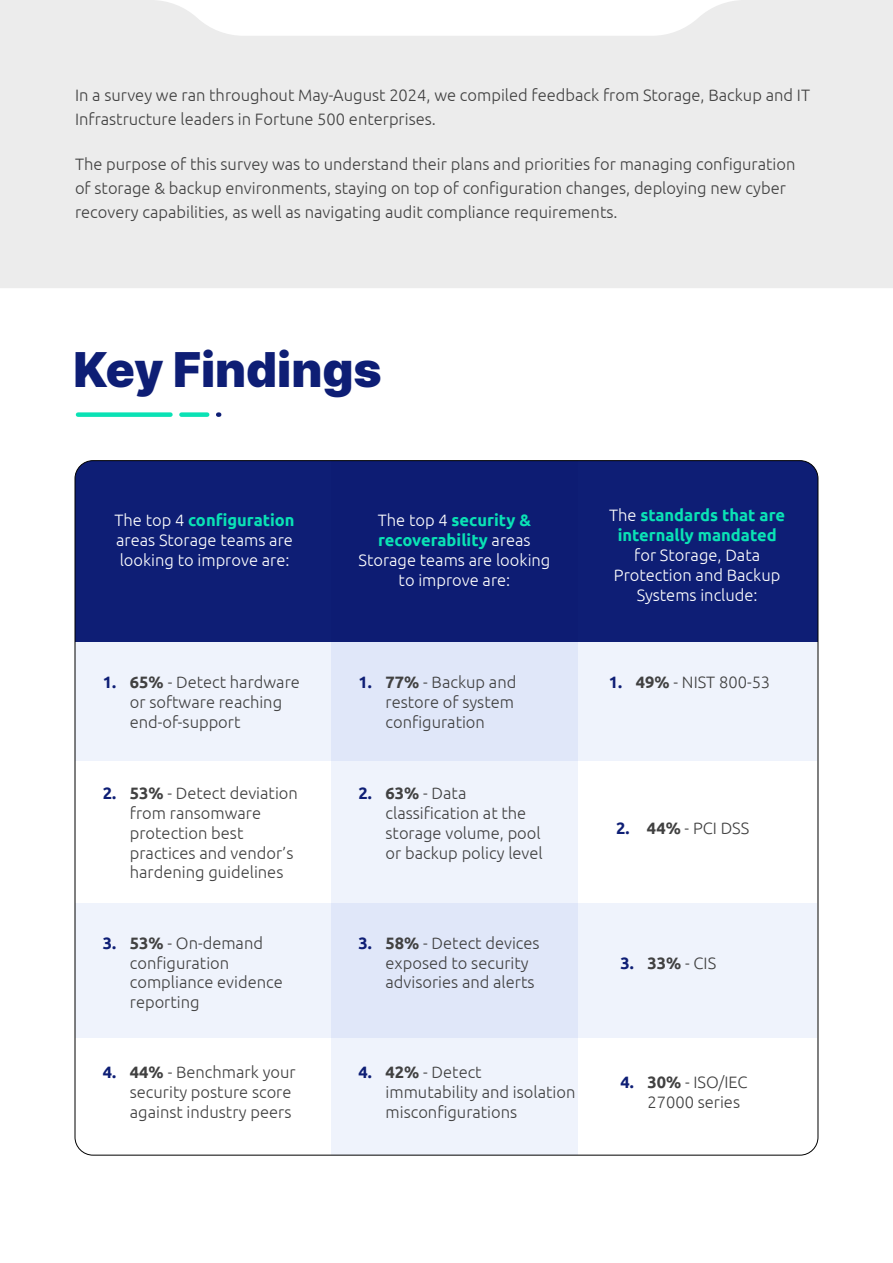
<style>
.page{position:relative;width:893px;height:1263px;background:#fff}
.page>*{position:absolute;margin:0;border:0;box-sizing:border-box;transform-origin:0 0}
.t1{font:900 48px "Inter";color:#0e1e75}
.t2{font:300 16.5px/19.8px "Ubuntu";color:#414141}
.t3{font:300 16.5px/19.8px "Ubuntu";color:#fff;text-align:center}
.t4{font:700 16.5px/19.8px "Ubuntu";color:#0ae2b5;text-align:center}
.s1{font-weight:700;color:#0ae2b5}
.s2{font-weight:700;color:#0e1e75}
.s3{font-weight:700}
.s4{font-weight:300;color:#fff}
</style>
<div class="page">
<div style="left:75px;top:461px;width:743px;height:181px;background:#0e1e75"></div>
<div style="left:75px;top:903px;width:741px;height:135px;background:#eff3fc"></div>
<div style="left:75px;top:642px;width:741px;height:118px;background:#eff3fc"></div>
<svg style="left:331px;top:642px;width:246px;height:511px;fill:#eff3fc"></svg>
<div style="left:0;top:0;width:893px;height:288px;background:#ececec"></div>
<div style="left:78px;top:412px;width:92px;height:5px;background:#0ae2b5"></div>
<div style="left:181px;top:412px;width:26px;height:5px;background:#0ae2b5"></div>
<p class="t2" style="left:75px;top:83px;width:736px;line-height:24px">In a survey we ran throughout May-August 2024, we compiled feedback from Storage, Backup and IT<br>Infrastructure leaders in Fortune 500 enterprises.</p>
<p class="t2" style="left:75px;top:152px;width:722px;line-height:24px">The purpose of this survey was to understand their plans and priorities for managing configuration of storage &amp; backup environments, staying on top of configuration changes, deploying new cyber recovery capabilities, as well as navigating audit compliance requirements.</p>
<h1 class="t1" style="left:74px;top:333px;width:310px">Key Findings</h1>
<p class="t3" style="left:114px;top:510px;width:182px;text-align:justify">The top 4 <span class="s1">configuration </span>areas Storage teams are looking to improve are:</p>
<p class="t2" style="left:130px;top:672px;width:172px;text-indent:-27px"><span class="s2">1.</span> <span class="s3">65%</span> - Detect hardware or software reaching end-of-support</p>
<p class="t2" style="left:130px;top:783px;width:170px;text-indent:-27px"><span class="s2">2.</span> <span class="s3">53%</span> - Detect deviation from ransomware protection best practices and vendor’s hardening guidelines</p>
<p class="t2" style="left:130px;top:933px;width:154px;text-indent:-27px"><span class="s2">3.</span> <span class="s3">53%</span> - On-demand configuration compliance evidence reporting</p>
<p class="t2" style="left:130px;top:1062px;width:167px;text-indent:-27px"><span class="s2">4.</span> <span class="s3">44%</span> - Benchmark your security posture score against industry peers</p>
<p class="t3" style="left:358px;top:510px;width:193px">The top 4 <span class="s1">security &amp; recoverability</span> areas<br>Storage teams are looking to improve are:</p>
<p class="t4" style="left:609px;top:505px;width:177px"><span class="s4">The</span> standards that are internally mandated</p>
<p class="t3" style="left:614px;top:545px;width:168px">for Storage, Data<br>Protection and Backup<br>Systems include:</p>
<p class="t2" style="left:386px;top:672px;width:132px;text-indent:-27px"><span class="s2">1.</span> <span class="s3">77%</span> - Backup and restore of system configuration</p>
<p class="t2" style="left:386px;top:783px;width:159px;text-indent:-27px"><span class="s2">2.</span> <span class="s3">63%</span> - Data classification at the storage volume, pool or backup policy level</p>
<p class="t2" style="left:386px;top:933px;width:156px;text-indent:-27px"><span class="s2">3.</span> <span class="s3">58%</span> - Detect devices exposed to security advisories and alerts</p>
<p class="t2" style="left:386px;top:1062px;width:191px;text-indent:-27px"><span class="s2">4.</span> <span class="s3">42%</span> - Detect immutability and isolation misconfigurations</p>
<p class="t2" style="left:609px;top:672px;width:163px"><span class="s2">1.</span> <span class="s3">49%</span> - NIST 800-53</p>
<p class="t2" style="left:616px;top:817px;width:135px"><span class="s2">2.</span> <span class="s3">44%</span> - PCI DSS</p>
<p class="t2" style="left:620px;top:952px;width:97px"><span class="s2">3.</span> <span class="s3">33%</span> - CIS</p>
<p class="t2" style="left:647px;top:1072px;width:101px;text-indent:-27px"><span class="s2">4.</span> <span class="s3">30%</span> - ISO/IEC<br>27000 series</p>
</div>
